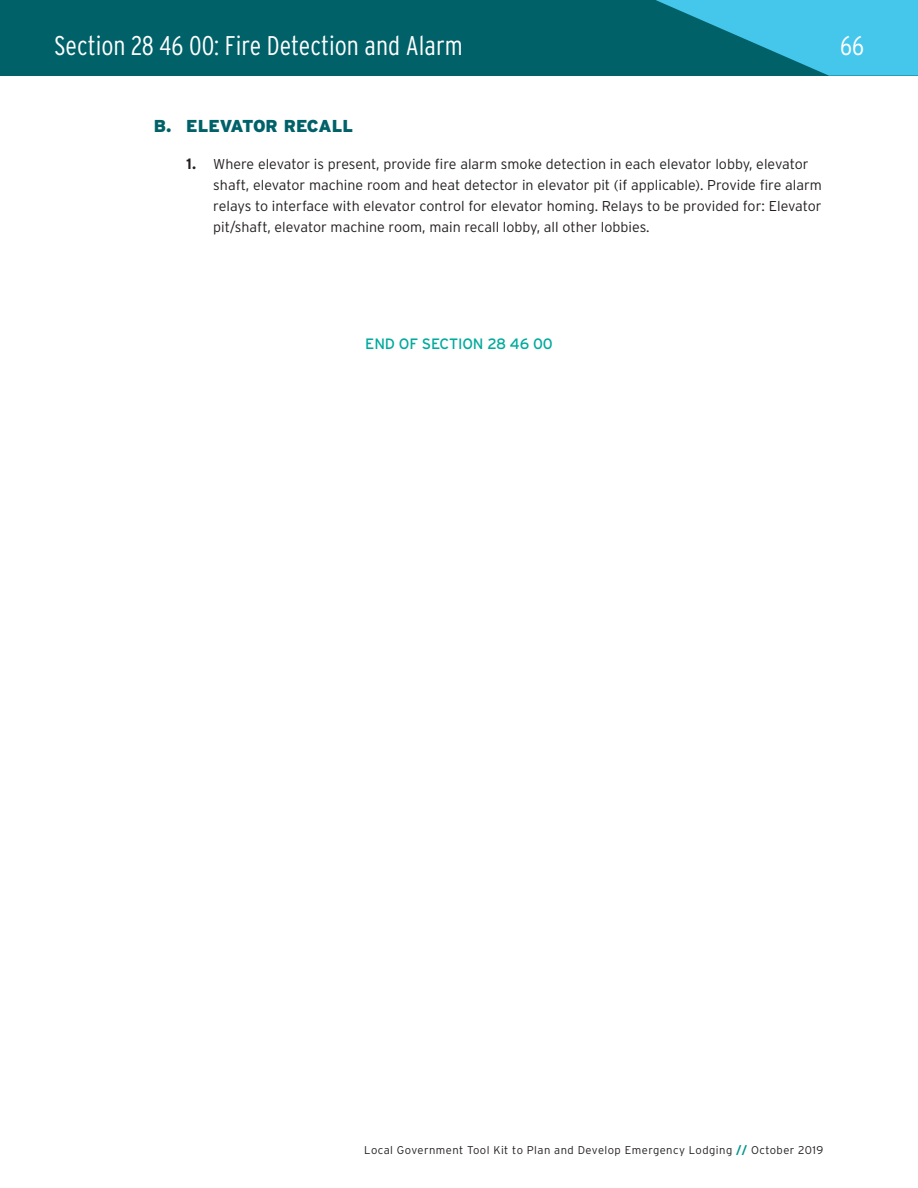
<style>
.page{position:relative;width:918px;height:1188px;background:#fff}
.page>*{position:absolute;margin:0;border:0;box-sizing:border-box;transform-origin:0 0}
.t1{font:300 condensed 27px "Interstate";color:#fff}
.t2{font:900 17.25px "Interstate";letter-spacing:-.005em;color:#006169}
.Sec_6_End_Section{font:15px "Interstate";letter-spacing:-.01em;color:#00aa9d}
.t3{font:300 14.25px/21px "Interstate";color:#231f20}
.t4{font:300 11.25px "Interstate";letter-spacing:.04em;color:#231f20}
.s1{font-weight:700;font-size:15px}
.s2{font-weight:700;color:#00948b}
</style>
<div class="page">
<div style="left:0;top:0;width:918px;height:76px;background:#006169"></div>
<svg style="left:656px;top:0;width:262px;height:76px"></svg>
<h1 class="t1" style="left:54px;top:29px;width:410px">Section 28 46 00: Fire Detection and Alarm</h1>
<h1 class="t1" style="left:840px;top:29px;width:25px">66</h1>
<p class="t2" style="left:154px;top:116px;width:201px">B. ELEVATOR RECALL</p>
<p class="t3" style="left:213px;top:154px;width:610px;text-indent:-27px"><span class="s1">1.</span> Where elevator is present, provide fire alarm smoke detection in each elevator lobby, elevator shaft, elevator machine room and heat detector in elevator pit (if applicable). Provide fire alarm relays to interface with elevator control for elevator homing. Relays to be provided for: Elevator pit/shaft, elevator machine room, main recall lobby, all other lobbies.</p>
<p class="Sec_6_End_Section" style="left:365px;top:335px;width:189px">END OF SECTION 28 46 00</p>
<p class="t4" style="left:364px;top:1143px;width:461px">Local Government Tool Kit to Plan and Develop Emergency Lodging <span class="s2">//</span> October 2019</p>
</div>
